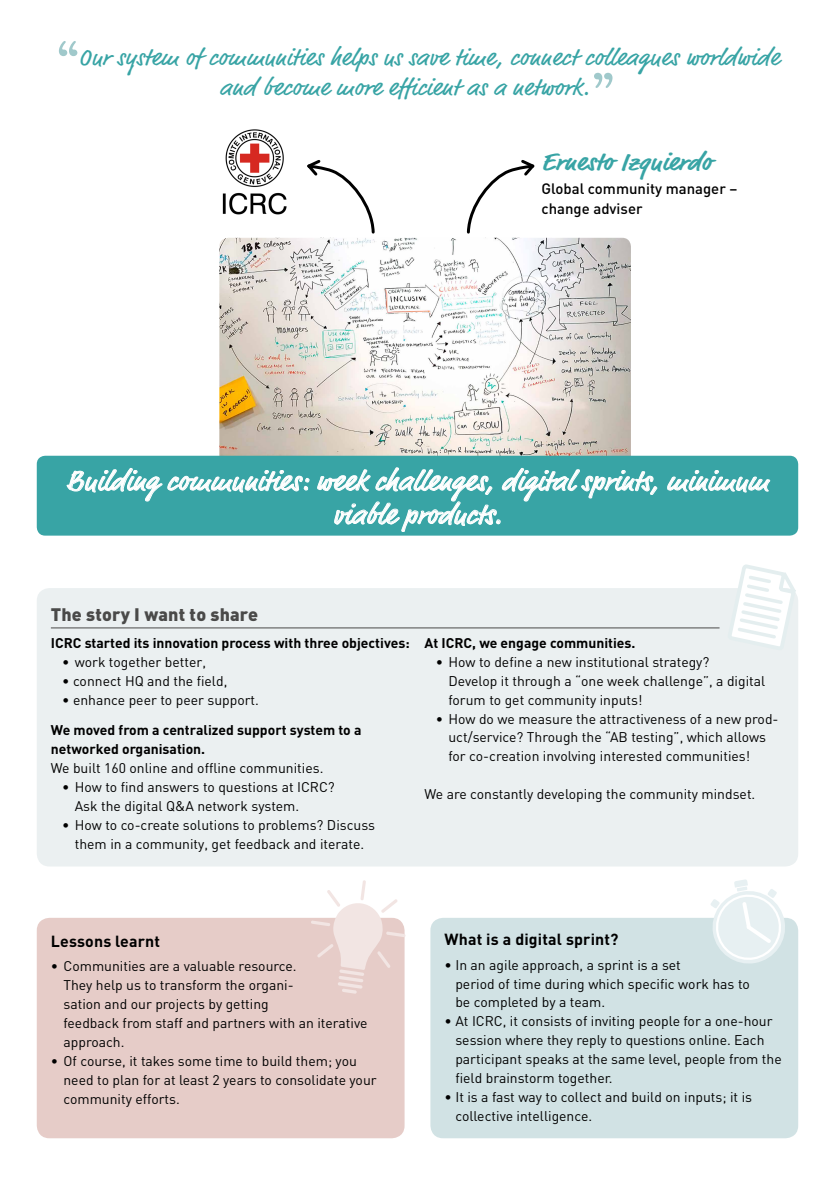
<style>
.page{position:relative;width:835px;height:1180px;background:#fff}
.page>*{position:absolute;margin:0;border:0;box-sizing:border-box;transform-origin:0 0}
.t1{font:27.82px/33.4px "Market Pro";letter-spacing:.01em;color:#fff;text-align:center;scale:1.08 1}
.t2{font:700 24.85px "Market Pro";letter-spacing:.015em;color:#38a4a5;scale:1.1 1}
.t3{font:23.87px/29.8px "Market Pro";letter-spacing:.01em;color:#38a4a5;text-align:center;scale:1.08 1}
.t4{font:900 17.88px "DIN";letter-spacing:.01em;color:#4a4a49}
.t5{font:700 15.92px "DIN";letter-spacing:.01em;color:#000}
.t6{font:500 14.91px/19.9px "DIN";color:#000}
.t7{font:13.93px/18.9px "DIN";color:#000}
.t8{font:700 13.93px/18.9px "DIN";color:#000}
.s1{font-family:"American Typewriter";font-size:51.69px;color:#a0c9cb}
</style>
<div class="page">
<div style="left:430px;top:918px;width:368px;height:220px;background:#d1e2e4;border-radius:13px"></div>
<div style="left:37px;top:588px;width:761px;height:278px;background:#ebf0f1;border-radius:13px"></div>
<hr style="left:51px;top:627px;width:668px;height:1px;background:#4a4a49">
<div style="left:37px;top:918px;width:367px;height:220px;background:#e6ccc8;border-radius:13px"></div>
<svg style="left:311px;top:880px;width:94px;height:114px"></svg>
<img style="left:219px;top:238px;width:411px;height:218px">
<div style="left:37px;top:456px;width:761px;height:79px;background:#38a4a5;border-radius:8px"></div>
<svg style="left:67px;top:468px;width:242px;height:33px"></svg>
<svg style="left:667px;top:470px;width:102px;height:22px"></svg>
<svg style="left:317px;top:467px;width:340px;height:65px"></svg>
<img style="left:222px;top:129px;width:65px;height:86px">
<svg style="left:466px;top:160px;width:69px;height:74px"></svg>
<svg style="left:732px;top:564px;width:65px;height:82px"></svg>
<svg style="left:307px;top:160px;width:68px;height:74px"></svg>
<svg style="left:711px;top:879px;width:74px;height:84px"></svg>
<h3 class="t3" style="left:56px;top:44px;width:671px"><span class="s1">“</span>Our system of communities helps us save time, connect colleagues worldwide and become more efficient as a network.<span class="s1">”</span></h3>
<h2 class="t2" style="left:541px;top:145px;width:156px">Ernesto Izquierdo</h2>
<p class="t6" style="left:541px;top:178px;width:197px">Global community manager – change adviser</p>
<h1 class="t1" style="left:66px;top:465px;width:651px">Building communities: week challenges, digital sprints, minimum viable products.</h1>
<p class="t4" style="left:51px;top:602px;width:209px">The story I want to share</p>
<p class="t8" style="left:51px;top:633px;width:360px">ICRC started its innovation process with three objectives:</p>
<p class="t7" style="left:62px;top:652px;width:145px">• work together better,</p>
<p class="t7" style="left:62px;top:671px;width:167px">• connect HQ and the field,</p>
<p class="t7" style="left:62px;top:690px;width:198px">• enhance peer to peer support.</p>
<p class="t8" style="left:51px;top:720px;width:312px">We moved from a centralized support system to a networked organisation.</p>
<p class="t7" style="left:51px;top:758px;width:274px">We built 160 online and offline communities.</p>
<p class="t7" style="left:75px;top:777px;width:261px;text-indent:-13px">• How to find answers to questions at ICRC?<br>Ask the digital Q&amp;A network system.</p>
<p class="t7" style="left:62px;top:815px;width:314px;text-align:center">• How to co-create solutions to problems? Discuss them in a community, get feedback and iterate.</p>
<p class="t8" style="left:424px;top:633px;width:212px">At ICRC, we engage communities.</p>
<p class="t7" style="left:448px;top:652px;width:318px;text-indent:-13px">• How to define a new institutional strategy?<br>Develop it through a “one week challenge”, a digital forum to get community inputs!</p>
<p class="t7" style="left:448px;top:709px;width:331px;text-indent:-13px">• How do we measure the attractiveness of a new prod&shy;uct/service? Through the “AB testing”, which allows for co-creation involving interested communities!</p>
<p class="t7" style="left:424px;top:784px;width:332px">We are constantly developing the community mindset.</p>
<p class="t5" style="left:51px;top:930px;width:111px">Lessons learnt</p>
<p class="t7" style="left:63px;top:956px;width:305px;text-indent:-13px">• Communities are a valuable resource.<br>They help us to transform the organi-<br>sation and our projects by getting<br>feedback from staff and partners with an iterative approach.</p>
<p class="t7" style="left:63px;top:1051px;width:314px;text-indent:-13px">• Of course, it takes some time to build them; you need to plan for at least 2 years to consolidate your community efforts.</p>
<p class="t5" style="left:444px;top:929px;width:175px">What is a digital sprint?</p>
<p class="t7" style="left:455px;top:955px;width:296px;text-indent:-11px">• In an agile approach, a sprint is a set<br>period of time during which specific work has to be completed by a team.</p>
<p class="t7" style="left:455px;top:1011px;width:328px;text-indent:-11px">• At ICRC, it consists of inviting people for a one-hour session where they reply to questions online. Each participant speaks at the same level, people from the field brainstorm together.</p>
<p class="t7" style="left:455px;top:1087px;width:298px;text-indent:-11px">• It is a fast way to collect and build on inputs; it is collective intelligence.</p>
</div>
